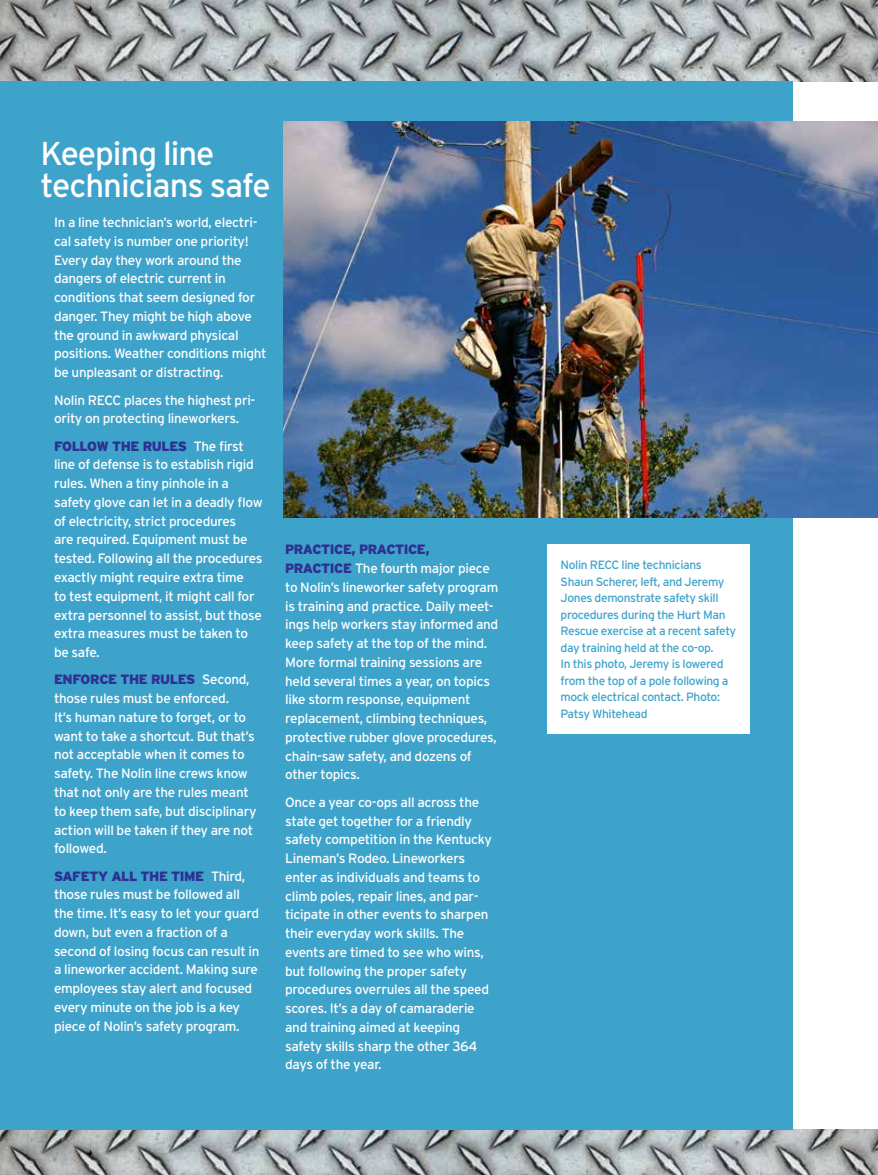
<style>
.page{position:relative;width:878px;height:1175px;background:#fff}
.page>*{position:absolute;margin:0;border:0;box-sizing:border-box;transform-origin:0 0}
.t1{font:33px/31.5px "Interstate";letter-spacing:-.03em;color:#fff}
.t2{font:13.5px/18.8px "Interstate";letter-spacing:-.02em;color:#fff}
.t3{font:12px/16.5px "Interstate";letter-spacing:-.03em;color:#3ea3cb}
.s1{font-weight:900;color:#2e3092}
</style>
<div class="page">
<img style="left:0;top:0;width:878px;height:81px">
<img style="left:0;top:1130px;width:878px;height:44px">
<div style="left:0;top:81px;width:792px;height:1049px;background:#3ea3cb"></div>
<img style="left:284px;top:122px;width:594px;height:396px">
<div style="left:547px;top:544px;width:202px;height:190px;background:#fff"></div>
<h1 class="t1" style="left:40px;top:137px;width:231px">Keeping line technicians safe</h1>
<p class="t2" style="left:54px;top:213px;width:214px">In a line technician’s world, electri&shy;cal safety is number one priority!<br>Every day they work around the dangers of electric current in conditions that seem designed for danger. They might be high above the ground in awkward physical positions. Weather conditions might be unpleasant or distracting.</p>
<p class="t2" style="left:54px;top:390px;width:203px">Nolin RECC places the highest pri&shy;ority on protecting lineworkers.</p>
<p class="t2" style="left:54px;top:436px;width:210px"><span class="s1">FOLLOW THE RULES</span> The first line of defense is to establish rigid rules. When a tiny pinhole in a safety glove can let in a deadly flow of electricity, strict procedures<br>are required. Equipment must be tested. Following all the procedures exactly might require extra time<br>to test equipment, it might call for extra personnel to assist, but those extra measures must be taken to be safe.</p>
<p class="t2" style="left:54px;top:670px;width:204px"><span class="s1">ENFORCE THE RULES</span> Second, those rules must be enforced.<br>It’s human nature to forget, or to want to take a shortcut. But that’s not acceptable when it comes to safety. The Nolin line crews know that not only are the rules meant to keep them safe, but disciplinary action will be taken if they are not followed.</p>
<p class="t2" style="left:54px;top:866px;width:207px"><span class="s1">SAFETY ALL THE TIME</span> Third, those rules must be followed all the time. It’s easy to let your guard down, but even a fraction of a second of losing focus can result in a lineworker accident. Making sure employees stay alert and focused every minute on the job is a key piece of Nolin’s safety program.</p>
<p class="t2" style="left:285px;top:540px;width:215px"><span class="s1">PRACTICE, PRACTICE,<br>PRACTICE</span> The fourth major piece to Nolin’s lineworker safety program is training and practice. Daily meet&shy;ings help workers stay informed and keep safety at the top of the mind.<br>More formal training sessions are held several times a year, on topics like storm response, equipment replacement, climbing techniques, protective rubber glove procedures, chain-saw safety, and dozens of other topics.</p>
<p class="t2" style="left:285px;top:792px;width:208px">Once a year co-ops all across the state get together for a friendly safety competition in the Kentucky<br>Lineman’s Rodeo. Lineworkers enter as individuals and teams to climb poles, repair lines, and par&shy;ticipate in other events to sharpen their everyday work skills. The events are timed to see who wins, but following the proper safety procedures overrules all the speed scores. It’s a day of camaraderie and training aimed at keeping safety skills sharp the other 364 days of the year.</p>
<p class="t3" style="left:560px;top:556px;width:177px">Nolin RECC line technicians<br>Shaun Scherer, left, and Jeremy<br>Jones demonstrate safety skill procedures during the Hurt Man<br>Rescue exercise at a recent safety day training held at the co-op.<br>In this photo, Jeremy is lowered from the top of a pole following a mock electrical contact. Photo:<br>Patsy Whitehead</p>
</div>
